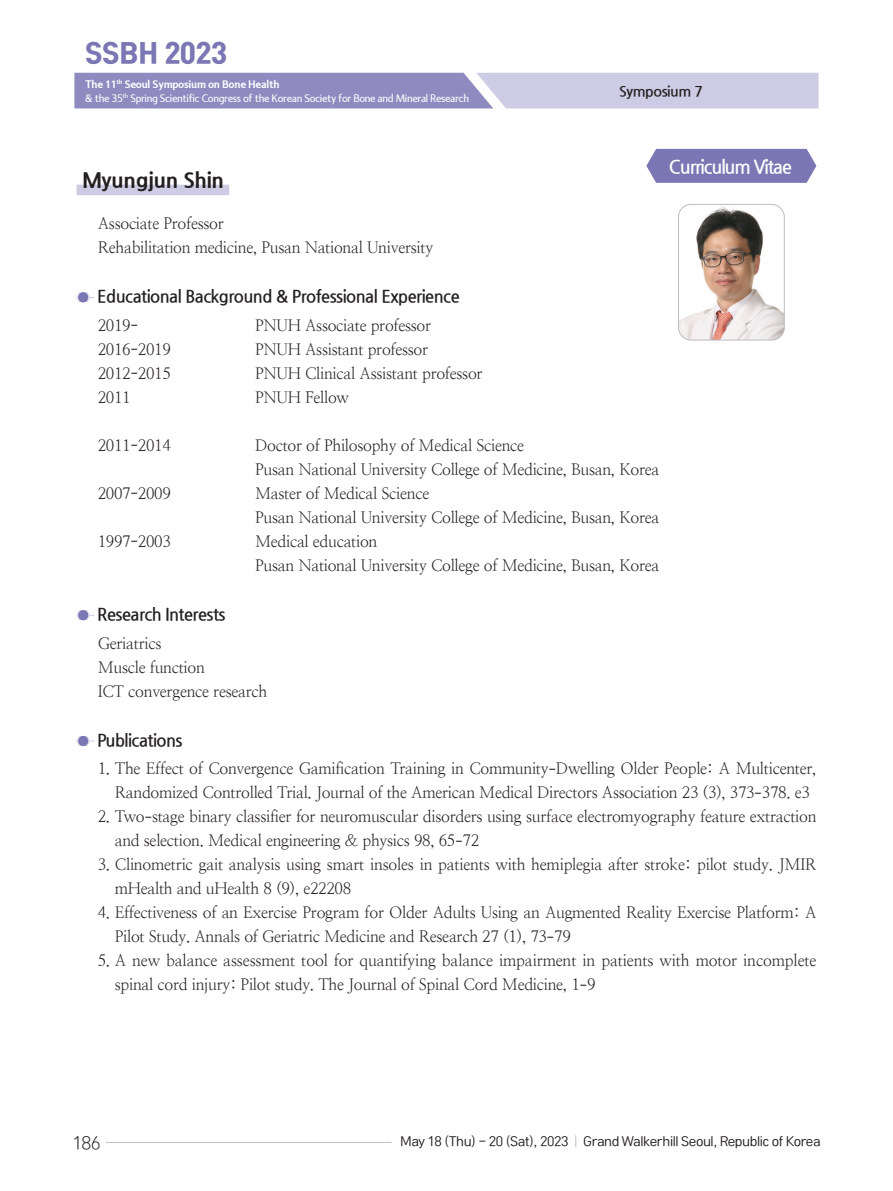
<style>
.page{position:relative;width:893px;height:1191px;background:#fff}
.page>*{position:absolute;margin:0;border:0;box-sizing:border-box;transform-origin:0 0}
.t1{font:27px "Rix Sin Head PBK";letter-spacing:-.02em;color:#7b77b4}
.cv-이름3{font:800 21px "Nanum Gothic";letter-spacing:-.02em;color:#231f20}
.t2{font:700 18.9px "Nanum Gothic";letter-spacing:-.06em;color:#fff;scale:.95 1}
.cv-구분{font:700 17.4px "Nanum Gothic";letter-spacing:-.03em;color:#231f20;scale:.95 1}
.t3{font:17.25px "Rix Sin Head PL";color:#231f20}
.cv-논문{font:15.75px/24px "Nanum Myeongjo";letter-spacing:-.02em;color:#231f20}
.cv-본문{font:15.75px "Nanum Myeongjo";letter-spacing:-.02em;color:#231f20}
.t4{font:700 14.25px "Nanum Gothic";letter-spacing:-.03em;color:#231f20}
.t5{font:12.75px "Rix Sin Head PM";letter-spacing:-.03em;color:#231f20}
.t6{font:12px/14.4px "LT Internet";letter-spacing:-.03em;color:#fff}
.s1{font-weight:700}
.s2{font-family:"Ko Pub World Batang";font-weight:300}
.s3{color:#bcbdc0}
</style>
<div class="page">
<hr style="left:106px;top:1142px;width:285px;height:1px;background:#bcbdc0">
<svg style="left:74px;top:73px;width:745px;height:35px;background:#aca9d0"></svg>
<div style="left:77px;top:185px;width:152px;height:10px;background:#cdcce4"></div>
<svg style="left:77px;top:293px;width:17px;height:9px"></svg>
<div style="left:78px;top:292px;width:10px;height:10px;background:#7b77b4;border-radius:50%"></div>
<svg style="left:77px;top:610px;width:17px;height:10px"></svg>
<div style="left:78px;top:610px;width:10px;height:10px;background:#7b77b4;border-radius:50%"></div>
<svg style="left:77px;top:736px;width:17px;height:9px"></svg>
<div style="left:78px;top:736px;width:10px;height:10px;background:#7b77b4;border-radius:50%"></div>
<svg style="left:646px;top:149px;width:170px;height:34px;background:#837fb8"></svg>
<img style="left:678px;top:204px;width:106px;height:136px">
<div style="left:678px;top:204px;width:106px;height:136px;border:1px solid #bcbdc0;border-radius:13px"></div>
<h1 class="t1" style="left:85px;top:36px;width:144px">SSBH 2023</h1>
<p class="t6" style="left:85px;top:77px;width:386px"><span class="s1">The 11</span><sup>th</sup> <span class="s1">Seoul Symposium on Bone Health<br></span>&amp; the 35<sup>th</sup> Spring Scientific Congress of the Korean Society for Bone and Mineral Research</p>
<p class="t4" style="left:619px;top:84px;width:86px">Symposium 7</p>
<p class="t2" style="left:669px;top:158px;width:131px">Curriculum Vitae</p>
<p class="cv-이름3" style="left:82px;top:169px;width:144px">Myungjun Shin</p>
<p class="cv-본문" style="left:98px;top:214px;width:128px">Associate Professor</p>
<p class="cv-본문" style="left:98px;top:238px;width:337px">Rehabilitation medicine, Pusan National University</p>
<p class="cv-구분" style="left:97px;top:288px;width:383px">Educational Background &amp; Professional Experience</p>
<p class="cv-본문" style="left:98px;top:316px;width:42px">2019<span class="s2">-</span></p>
<p class="cv-본문" style="left:255px;top:316px;width:178px">PNUH Associate professor</p>
<p class="cv-본문" style="left:98px;top:340px;width:75px">2016<span class="s2">-</span>2019</p>
<p class="cv-본문" style="left:255px;top:340px;width:175px">PNUH Assistant professor</p>
<p class="cv-본문" style="left:98px;top:364px;width:75px">2012<span class="s2">-</span>2015</p>
<p class="cv-본문" style="left:255px;top:364px;width:229px">PNUH Clinical Assistant professor</p>
<p class="cv-본문" style="left:98px;top:388px;width:34px">2011</p>
<p class="cv-본문" style="left:255px;top:388px;width:95px">PNUH Fellow</p>
<p class="cv-본문" style="left:98px;top:436px;width:75px">2011<span class="s2">-</span>2014</p>
<p class="cv-본문" style="left:255px;top:436px;width:271px">Doctor of Philosophy of Medical Science</p>
<p class="cv-본문" style="left:255px;top:460px;width:406px">Pusan National University College of Medicine, Busan, Korea</p>
<p class="cv-본문" style="left:98px;top:484px;width:75px">2007<span class="s2">-</span>2009</p>
<p class="cv-본문" style="left:255px;top:484px;width:176px">Master of Medical Science</p>
<p class="cv-본문" style="left:255px;top:508px;width:406px">Pusan National University College of Medicine, Busan, Korea</p>
<p class="cv-본문" style="left:98px;top:532px;width:75px">1997<span class="s2">-</span>2003</p>
<p class="cv-본문" style="left:255px;top:532px;width:124px">Medical education</p>
<p class="cv-본문" style="left:255px;top:556px;width:406px">Pusan National University College of Medicine, Busan, Korea</p>
<p class="cv-구분" style="left:97px;top:606px;width:137px">Research Interests</p>
<p class="cv-본문" style="left:98px;top:633px;width:65px">Geriatrics</p>
<p class="cv-본문" style="left:98px;top:657px;width:109px">Muscle function</p>
<p class="cv-본문" style="left:98px;top:681px;width:171px">ICT convergence research</p>
<p class="cv-구분" style="left:97px;top:732px;width:91px">Publications</p>
<p class="cv-논문" style="left:115px;top:756px;width:703px;text-indent:-17px">1. The Effect of Convergence Gamification Training in Community<span class="s2">-</span>Dwelling Older People: A Multicenter,<br>Randomized Controlled Trial. Journal of the American Medical Directors Association 23 (3), 373<span class="s2">-</span>378. e3</p>
<p class="cv-논문" style="left:115px;top:804px;width:703px;text-indent:-17px">2. Two<span class="s2">-</span>stage binary classifier for neuromuscular disorders using surface electromyography feature extraction and selection. Medical engineering &amp; physics 98, 65<span class="s2">-</span>72</p>
<p class="cv-논문" style="left:115px;top:852px;width:703px;text-indent:-17px">3. Clinometric gait analysis using smart insoles in patients with hemiplegia after stroke: pilot study. JMIR mHealth and uHealth 8 (9), e22208</p>
<p class="cv-논문" style="left:115px;top:900px;width:703px;text-indent:-17px">4. Effectiveness of an Exercise Program for Older Adults Using an Augmented Reality Exercise Platform: A<br>Pilot Study. Annals of Geriatric Medicine and Research 27 (1), 73<span class="s2">-</span>79</p>
<p class="cv-논문" style="left:115px;top:948px;width:703px;text-indent:-17px">5. A new balance assessment tool for quantifying balance impairment in patients with motor incomplete spinal cord injury: Pilot study. The Journal of Spinal Cord Medicine, 1<span class="s2">-</span>9</p>
<p class="t3" style="left:72px;top:1132px;width:30px">186</p>
<p class="t5" style="left:400px;top:1133px;width:422px">May 18 (Thu) - 20 (Sat), 2023 <span class="s3">|</span> Grand Walkerhill Seoul, Republic of Korea</p>
</div>
